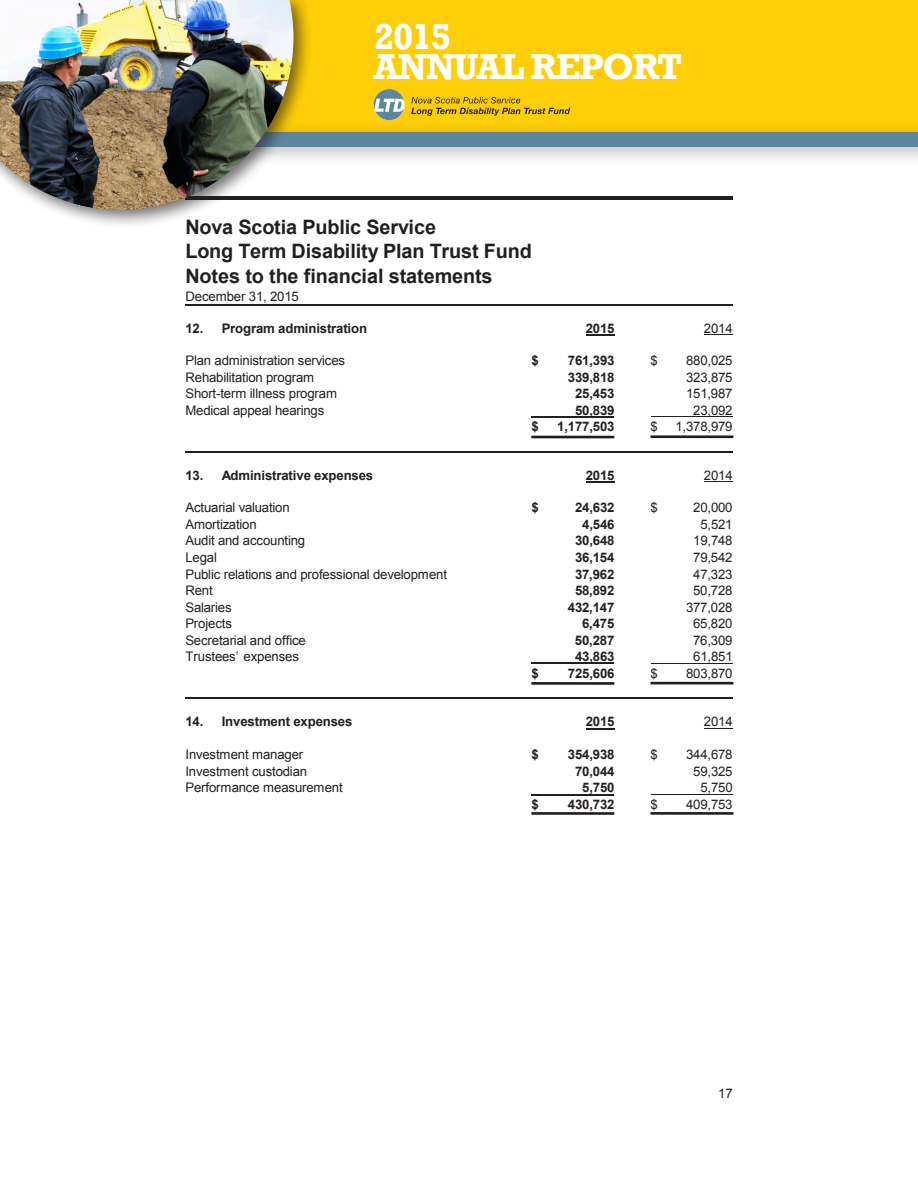
<style>
.page{position:relative;width:918px;height:1188px;background:#fff}
.page>*{position:absolute;margin:0;border:0;box-sizing:border-box;transform-origin:0 0}
.t1{font:700 36.9px "Rockwell";letter-spacing:-.04em;color:#fff}
.t2{font:700 19.8px/24.6px "Arial";letter-spacing:-.005em;color:#231f20}
.t3{font:13.2px "Arial";letter-spacing:-.015em;color:#231f20}
.t4{font:700 13.2px "Arial";letter-spacing:-.015em;color:#231f20}
</style>
<div class="page">
<hr style="left:185px;top:196px;width:548px;height:3px;background:#231f20">
<hr style="left:185px;top:451px;width:548px;height:2px;background:#231f20">
<hr style="left:185px;top:304px;width:548px;height:2px;background:#231f20">
<hr style="left:185px;top:697px;width:548px;height:2px;background:#231f20">
<hr style="left:586px;top:334px;width:28px;height:2px;background:#231f20">
<svg style="left:704px;top:334px;width:28px;height:1px"></svg>
<hr style="left:531px;top:416px;width:83px;height:1px;background:#231f20">
<hr style="left:651px;top:416px;width:81px;height:1px;background:#231f20">
<hr style="left:586px;top:481px;width:28px;height:2px;background:#231f20">
<svg style="left:704px;top:481px;width:28px;height:1px"></svg>
<hr style="left:531px;top:663px;width:83px;height:1px;background:#231f20">
<hr style="left:651px;top:663px;width:81px;height:1px;background:#231f20">
<svg style="left:586px;top:728px;width:28px;height:1px"></svg>
<svg style="left:704px;top:728px;width:28px;height:1px"></svg>
<hr style="left:531px;top:794px;width:83px;height:1px;background:#231f20">
<hr style="left:651px;top:794px;width:81px;height:1px;background:#231f20">
<hr style="left:651px;top:435px;width:82px;height:3px;background:#231f20">
<hr style="left:531px;top:436px;width:83px;height:2px;background:#231f20">
<hr style="left:651px;top:682px;width:82px;height:3px;background:#231f20">
<hr style="left:531px;top:682px;width:83px;height:3px;background:#231f20">
<hr style="left:531px;top:812px;width:83px;height:3px;background:#231f20">
<hr style="left:651px;top:812px;width:82px;height:3px;background:#231f20">
<div style="left:45px;top:1px;width:873px;height:138px;background:#fece08"></div>
<div style="left:2px;top:122px;width:916px;height:45px;background:#231f20;opacity:.3"></div>
<div style="left:13px;top:132px;width:905px;height:15px;background:#5e879f"></div>
<svg style="left:373px;top:89px;width:31px;height:31px"></svg>
<svg style="left:411px;top:97px;width:159px;height:19px"></svg>
<div style="left:0;top:0;width:312px;height:229px;background:#231f20;opacity:.4"></div>
<h1 class="t1" style="left:374px;top:14px;width:79px">2015</h1>
<h1 class="t1" style="left:374px;top:44px;width:310px">ANNUAL REPORT</h1>
<h2 class="t2" style="left:186px;top:214px;width:348px">Nova Scotia Public Service<br>Long Term Disability Plan Trust Fund<br>Notes to the financial statements</h2>
<p class="t3" style="left:186px;top:289px;width:115px">December 31, 2015</p>
<p class="t4" style="left:186px;top:321px;width:183px">12. Program administration</p>
<p class="t4" style="left:586px;top:321px;width:30px">2015</p>
<p class="t3" style="left:704px;top:321px;width:30px">2014</p>
<p class="t3" style="left:186px;top:353px;width:161px">Plan administration services</p>
<p class="t4" style="left:531px;top:353px;width:9px">$</p>
<p class="t4" style="left:568px;top:353px;width:48px">761,393</p>
<p class="t3" style="left:651px;top:353px;width:9px">$</p>
<p class="t3" style="left:686px;top:353px;width:48px">880,025</p>
<p class="t3" style="left:185px;top:370px;width:130px">Rehabilitation program</p>
<p class="t4" style="left:568px;top:370px;width:48px">339,818</p>
<p class="t3" style="left:686px;top:370px;width:48px">323,875</p>
<p class="t3" style="left:185px;top:386px;width:153px">Short-term illness program</p>
<p class="t4" style="left:575px;top:386px;width:41px">25,453</p>
<p class="t3" style="left:686px;top:386px;width:48px">151,987</p>
<p class="t3" style="left:186px;top:403px;width:140px">Medical appeal hearings</p>
<p class="t4" style="left:575px;top:403px;width:41px">50,839</p>
<p class="t3" style="left:693px;top:403px;width:41px">23,092</p>
<p class="t4" style="left:531px;top:419px;width:9px">$</p>
<p class="t4" style="left:557px;top:419px;width:59px">1,177,503</p>
<p class="t3" style="left:651px;top:419px;width:9px">$</p>
<p class="t3" style="left:675px;top:419px;width:59px">1,378,979</p>
<p class="t4" style="left:186px;top:468px;width:189px">13. Administrative expenses</p>
<p class="t4" style="left:586px;top:468px;width:30px">2015</p>
<p class="t3" style="left:704px;top:468px;width:30px">2014</p>
<p class="t3" style="left:186px;top:501px;width:106px">Actuarial valuation</p>
<p class="t4" style="left:531px;top:501px;width:9px">$</p>
<p class="t4" style="left:575px;top:501px;width:41px">24,632</p>
<p class="t3" style="left:651px;top:501px;width:9px">$</p>
<p class="t3" style="left:693px;top:501px;width:41px">20,000</p>
<p class="t3" style="left:185px;top:517px;width:73px">Amortization</p>
<p class="t4" style="left:582px;top:517px;width:34px">4,546</p>
<p class="t3" style="left:700px;top:517px;width:34px">5,521</p>
<p class="t3" style="left:185px;top:534px;width:121px">Audit and accounting</p>
<p class="t4" style="left:575px;top:534px;width:41px">30,648</p>
<p class="t3" style="left:693px;top:534px;width:41px">19,748</p>
<p class="t3" style="left:185px;top:550px;width:33px">Legal</p>
<p class="t4" style="left:575px;top:550px;width:41px">36,154</p>
<p class="t3" style="left:693px;top:550px;width:41px">79,542</p>
<p class="t3" style="left:185px;top:567px;width:263px">Public relations and professional development</p>
<p class="t4" style="left:575px;top:567px;width:41px">37,962</p>
<p class="t3" style="left:693px;top:567px;width:41px">47,323</p>
<p class="t3" style="left:185px;top:583px;width:29px">Rent</p>
<p class="t4" style="left:575px;top:583px;width:41px">58,892</p>
<p class="t3" style="left:693px;top:583px;width:41px">50,728</p>
<p class="t3" style="left:185px;top:600px;width:48px">Salaries</p>
<p class="t4" style="left:568px;top:600px;width:48px">432,147</p>
<p class="t3" style="left:686px;top:600px;width:48px">377,028</p>
<p class="t3" style="left:185px;top:616px;width:48px">Projects</p>
<p class="t4" style="left:582px;top:616px;width:34px">6,475</p>
<p class="t3" style="left:693px;top:616px;width:41px">65,820</p>
<p class="t3" style="left:185px;top:633px;width:122px">Secretarial and office</p>
<p class="t4" style="left:575px;top:633px;width:41px">50,287</p>
<p class="t3" style="left:693px;top:633px;width:41px">76,309</p>
<p class="t3" style="left:186px;top:649px;width:115px">Trustees’ expenses</p>
<p class="t4" style="left:575px;top:649px;width:41px">43,863</p>
<p class="t3" style="left:693px;top:649px;width:41px">61,851</p>
<p class="t4" style="left:531px;top:666px;width:9px">$</p>
<p class="t4" style="left:568px;top:666px;width:48px">725,606</p>
<p class="t3" style="left:651px;top:666px;width:9px">$</p>
<p class="t3" style="left:686px;top:666px;width:48px">803,870</p>
<p class="t4" style="left:186px;top:714px;width:168px">14. Investment expenses</p>
<p class="t4" style="left:586px;top:714px;width:30px">2015</p>
<p class="t3" style="left:704px;top:714px;width:30px">2014</p>
<p class="t3" style="left:186px;top:747px;width:119px">Investment manager</p>
<p class="t4" style="left:531px;top:747px;width:9px">$</p>
<p class="t4" style="left:568px;top:747px;width:48px">354,938</p>
<p class="t3" style="left:651px;top:747px;width:9px">$</p>
<p class="t3" style="left:686px;top:747px;width:48px">344,678</p>
<p class="t3" style="left:185px;top:764px;width:123px">Investment custodian</p>
<p class="t4" style="left:575px;top:764px;width:41px">70,044</p>
<p class="t3" style="left:693px;top:764px;width:41px">59,325</p>
<p class="t3" style="left:186px;top:781px;width:159px">Performance measurement</p>
<p class="t4" style="left:582px;top:781px;width:34px">5,750</p>
<p class="t3" style="left:700px;top:781px;width:34px">5,750</p>
<p class="t4" style="left:531px;top:797px;width:9px">$</p>
<p class="t4" style="left:568px;top:797px;width:48px">430,732</p>
<p class="t3" style="left:651px;top:797px;width:9px">$</p>
<p class="t3" style="left:686px;top:797px;width:48px">409,753</p>
<p class="t3" style="left:718px;top:1086px;width:16px">17</p>
</div>
